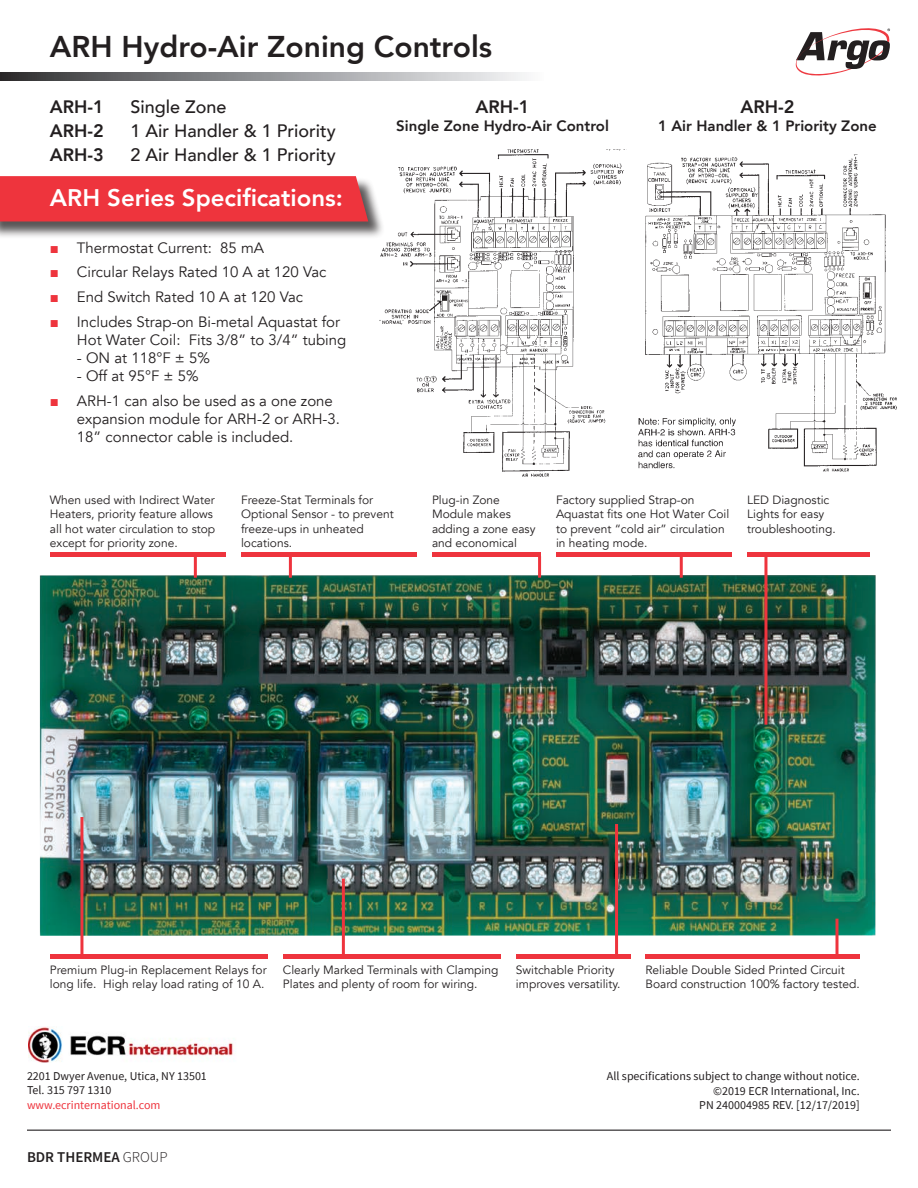
<style>
.page{position:relative;width:918px;height:1188px;background:#fff}
.page>*{position:absolute;margin:0;border:0;box-sizing:border-box;transform-origin:0 0}
.t1{font:800 30px "Avenir";color:#231f20}
.t2{font:800 24px "Avenir";color:#fff}
.t3{font:500 18px "Avenir";color:#231f20}
.t4{font:800 18px "Avenir";color:#231f20}
.t5{font:15px/18px "Avenir";color:#231f20}
.t6{font:800 15px "Avenir";color:#231f20}
.t7{font:600 15px "Source Sans Pro";color:#231f20}
.t8{font:12px/14.4px "Avenir";color:#231f20}
.t9{font:12px/14.4px "Source Sans Pro";color:#231f20;text-align:right}
.t10{font:12px "Source Sans Pro";color:#ee343d}
.s1{font-family:"Arial";color:#ee343d}
.s2{font-weight:300}
</style>
<div class="page">
<img style="left:29px;top:1027px;width:205px;height:35px">
<hr style="left:27px;top:1130px;width:864px;height:1px;background:#231f20">
<svg style="left:0;top:73px;width:525px;height:7px;background:#919294"></svg>
<svg style="left:795px;top:28px;width:95px;height:48px"></svg>
<div style="left:0;top:177px;width:385px;height:63px;background:#231f20;opacity:.75"></div>
<div style="left:0;top:176px;width:368px;height:45px;background:#ee343d"></div>
<img style="left:40px;top:575px;width:836px;height:361px">
<img style="left:379px;top:150px;width:245px;height:327px">
<img style="left:638px;top:154px;width:259px;height:318px">
<hr style="left:50px;top:552px;width:176px;height:4px;background:#ee343d">
<hr style="left:50px;top:955px;width:218px;height:4px;background:#ee343d">
<hr style="left:283px;top:955px;width:218px;height:4px;background:#ee343d">
<hr style="left:516px;top:955px;width:114px;height:4px;background:#ee343d">
<hr style="left:645px;top:955px;width:215px;height:4px;background:#ee343d">
<hr style="left:241px;top:552px;width:176px;height:4px;background:#ee343d">
<hr style="left:556px;top:552px;width:176px;height:4px;background:#ee343d">
<hr style="left:432px;top:552px;width:109px;height:4px;background:#ee343d">
<hr style="left:747px;top:552px;width:122px;height:4px;background:#ee343d">
<hr style="left:194px;top:554px;width:3px;height:24px;background:#ee343d">
<hr style="left:289px;top:554px;width:3px;height:24px;background:#ee343d">
<hr style="left:680px;top:554px;width:3px;height:24px;background:#ee343d">
<hr style="left:764px;top:556px;width:3px;height:169px;background:#ee343d">
<hr style="left:538px;top:556px;width:3px;height:22px;background:#ee343d">
<hr style="left:80px;top:817px;width:3px;height:138px;background:#ee343d">
<hr style="left:342px;top:879px;width:3px;height:76px;background:#ee343d">
<hr style="left:615px;top:824px;width:3px;height:131px;background:#ee343d">
<hr style="left:836px;top:919px;width:2px;height:36px;background:#ee343d">
<p class="t1" style="left:50px;top:23px;width:444px">ARH Hydro-Air Zoning Controls</p>
<p class="t4" style="left:50px;top:93px;width:55px">ARH-1</p>
<p class="t3" style="left:131px;top:91px;width:98px">Single Zone</p>
<p class="t4" style="left:50px;top:117px;width:55px">ARH-2</p>
<p class="t3" style="left:131px;top:115px;width:207px">1 Air Handler &amp; 1 Priority</p>
<p class="t4" style="left:50px;top:141px;width:55px">ARH-3</p>
<p class="t3" style="left:131px;top:139px;width:207px">2 Air Handler &amp; 1 Priority</p>
<p class="t2" style="left:50px;top:179px;width:294px">ARH Series Specifications:</p>
<p class="t5" style="left:50px;top:239px;width:216px"><span class="s1">■</span> Thermostat Current: 85 mA</p>
<p class="t5" style="left:50px;top:264px;width:278px"><span class="s1">■</span> Circular Relays Rated 10 A at 120 Vac</p>
<p class="t5" style="left:50px;top:288px;width:255px"><span class="s1">■</span> End Switch Rated 10 A at 120 Vac</p>
<p class="t5" style="left:77px;top:313px;width:271px;text-indent:-27px"><span class="s1">■</span> Includes Strap-on Bi-metal Aquastat for<br>Hot Water Coil: Fits 3/8” to 3/4” tubing</p>
<p class="t5" style="left:77px;top:349px;width:134px">- ON at 118°F ± 5%</p>
<p class="t5" style="left:77px;top:367px;width:123px">- Off at 95°F ± 5%</p>
<p class="t5" style="left:77px;top:392px;width:265px;text-indent:-27px"><span class="s1">■</span> ARH-1 can also be used as a one zone expansion module for ARH-2 or ARH-3.<br>18” connector cable is included.</p>
<p class="t4" style="left:476px;top:93px;width:55px">ARH-1</p>
<p class="t6" style="left:396px;top:114px;width:214px">Single Zone Hydro-Air Control</p>
<p class="t4" style="left:740px;top:93px;width:56px">ARH-2</p>
<p class="t6" style="left:658px;top:114px;width:220px">1 Air Handler &amp; 1 Priority Zone</p>
<p class="t8" style="left:50px;top:493px;width:167px">When used with Indirect Water<br>Heaters, priority feature allows all hot water circulation to stop except for priority zone.</p>
<p class="t8" style="left:241px;top:493px;width:154px">Freeze-Stat Terminals for<br>Optional Sensor - to prevent freeze-ups in unheated locations.</p>
<p class="t8" style="left:432px;top:493px;width:105px">Plug-in Zone<br>Module makes adding a zone easy and economical</p>
<p class="t8" style="left:556px;top:493px;width:175px">Factory supplied Strap-on<br>Aquastat fits one Hot Water Coil to prevent “cold air” circulation in heating mode.</p>
<p class="t8" style="left:747px;top:493px;width:90px">LED Diagnostic<br>Lights for easy troubleshooting.</p>
<p class="t8" style="left:50px;top:963px;width:218px">Premium Plug-in Replacement Relays for long life. High relay load rating of 10 A.</p>
<p class="t8" style="left:283px;top:963px;width:217px">Clearly Marked Terminals with Clamping<br>Plates and plenty of room for wiring.</p>
<p class="t8" style="left:516px;top:963px;width:106px">Switchable Priority improves versatility.</p>
<p class="t8" style="left:645px;top:963px;width:216px">Reliable Double Sided Printed Circuit<br>Board construction 100% factory tested.</p>
<p class="t9" style="left:27px;top:1069px;width:181px">2201 Dwyer Avenue, Utica, NY 13501</p>
<p class="t9" style="left:27px;top:1083px;width:86px">Tel. 315 797 1310</p>
<p class="t10" style="left:27px;top:1097px;width:135px">www.ecrinternational.com</p>
<p class="t7" style="left:27px;top:1147px;width:142px">BDR THERMEA <span class="s2">GROUP</span></p>
<p class="t9" style="left:607px;top:1069px;width:254px">All specifications subject to change without notice.</p>
<p class="t9" style="left:699px;top:1083px;width:162px">©2019 ECR International, Inc.<br>PN 240004985 REV. [12/17/2019]</p>
</div>
